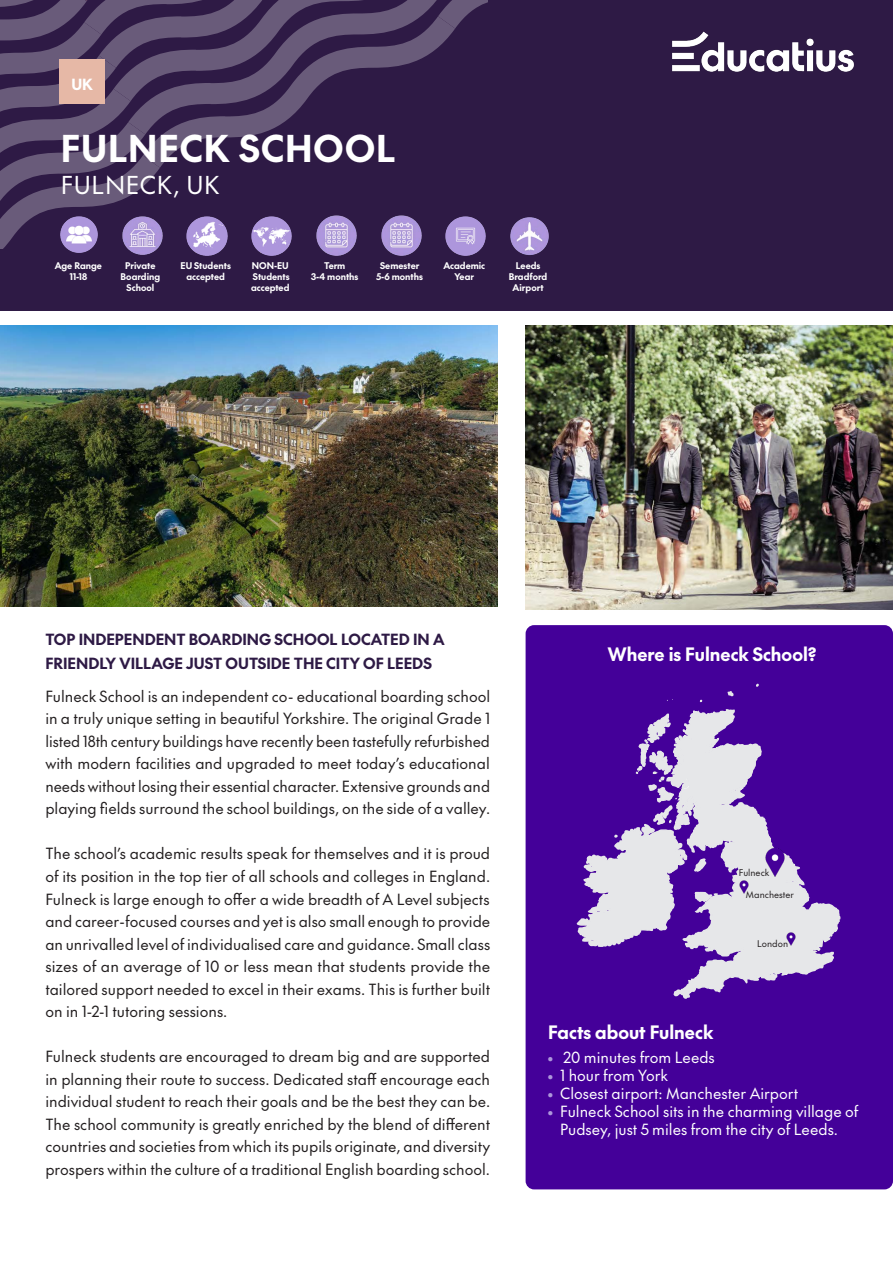
<style>
.page{position:relative;width:893px;height:1263px;background:#fff}
.page>*{position:absolute;margin:0;border:0;box-sizing:border-box;transform-origin:0 0}
.t1{font:700 36px "The Future";letter-spacing:.025em;color:#fff}
.t2{font:24px "The Future";letter-spacing:.025em;color:#fff}
.t3{font:700 18px "The Future";color:#fff}
.t4{font:15px/22.5px "The Future";color:#231f20;text-align:justify}
.t5{font:15px/18px "The Future";color:#fff;text-align:center}
.Small_title_2{font:700 15px/24px "The Future";color:#2e1a45}
.t6{font:700 15px "The Future";color:#fff}
.t7{font:700 9px/10.8px "The Future";color:#fff;text-align:center}
.t8{font:9px "The Future";color:#231f20}
.s1{font-family:"Calibri";font-weight:700;font-size:12px;color:#ad97db}
</style>
<div class="page">
<div style="left:0;top:0;width:893px;height:310px;background:#2e1a45"></div>
<svg style="left:0;top:0;width:487px;height:248px"></svg>
<img style="left:672px;top:31px;width:182px;height:41px">
<div style="left:526px;top:625px;width:367px;height:564px;background:#409;border-radius:9px"></div>
<svg style="left:673px;top:709px;width:168px;height:290px"></svg>
<svg style="left:759px;top:955px;width:19px;height:26px"></svg>
<svg style="left:576px;top:713px;width:137px;height:235px"></svg>
<svg style="left:727px;top:691px;width:7px;height:6px"></svg>
<img style="left:760px;top:845px;width:32px;height:32px">
<img style="left:0;top:325px;width:497px;height:281px">
<img style="left:526px;top:325px;width:367px;height:284px">
<img style="left:785px;top:932px;width:13px;height:15px">
<img style="left:738px;top:879px;width:13px;height:15px">
<img style="left:60px;top:216px;width:39px;height:37px">
<img style="left:121px;top:215px;width:42px;height:40px">
<img style="left:186px;top:215px;width:42px;height:41px">
<img style="left:251px;top:215px;width:42px;height:41px">
<img style="left:445px;top:215px;width:42px;height:41px">
<img style="left:510px;top:217px;width:39px;height:38px">
<img style="left:315px;top:215px;width:42px;height:41px">
<img style="left:380px;top:215px;width:42px;height:41px">
<div style="left:60px;top:60px;width:45px;height:44px;background:#e6b8a6"></div>
<p class="t6" style="left:72px;top:74px;width:23px">UK</p>
<p class="t1" style="left:61px;top:123px;width:336px">FULNECK SCHOOL</p>
<p class="t2" style="left:61px;top:168px;width:160px">FULNECK, UK</p>
<p class="t7" style="left:55px;top:260px;width:49px">Age Range</p>
<p class="t7" style="left:70px;top:271px;width:19px">11-18</p>
<p class="t7" style="left:121px;top:260px;width:41px">Private<br>Boarding</p>
<p class="t7" style="left:127px;top:282px;width:29px">School</p>
<p class="t7" style="left:181px;top:260px;width:52px">EU Students</p>
<p class="t7" style="left:186px;top:271px;width:40px">accepted</p>
<p class="t7" style="left:252px;top:260px;width:39px">NON-EU</p>
<p class="t7" style="left:253px;top:271px;width:38px">Students</p>
<p class="t7" style="left:251px;top:282px;width:40px">accepted</p>
<p class="t7" style="left:324px;top:260px;width:23px">Term</p>
<p class="t7" style="left:311px;top:271px;width:49px">3-4 months</p>
<p class="t7" style="left:380px;top:260px;width:41px">Semester</p>
<p class="t7" style="left:376px;top:271px;width:48px">5-6 months</p>
<p class="t7" style="left:443px;top:260px;width:43px">Academic</p>
<p class="t7" style="left:454px;top:271px;width:21px">Year</p>
<p class="t7" style="left:516px;top:260px;width:26px">Leeds</p>
<p class="t7" style="left:509px;top:271px;width:40px">Bradford<br>Airport</p>
<p class="Small_title_2" style="left:45px;top:626px;width:401px">TOP INDEPENDENT BOARDING SCHOOL LOCATED IN A<br>FRIENDLY VILLAGE JUST OUTSIDE THE CITY OF LEEDS</p>
<p class="t4" style="left:45px;top:685px;width:446px">Fulneck School is an independent co- educational boarding school in a truly unique setting in beautiful Yorkshire. The original Grade 1 listed 18th century buildings have recently been tastefully refurbished with modern facilities and upgraded to meet today’s educational needs without losing their essential character. Extensive grounds and playing fields surround the school buildings, on the side of a valley.</p>
<p class="t4" style="left:45px;top:842px;width:446px">The school’s academic results speak for themselves and it is proud of its position in the top tier of all schools and colleges in England.<br>Fulneck is large enough to offer a wide breadth of A Level subjects</p>
<p class="t4" style="left:45px;top:910px;width:446px">and career-focused courses and yet is also small enough to provide an unrivalled level of individualised care and guidance. Small class sizes of an average of 10 or less mean that students provide the tailored support needed to excel in their exams. This is further built on in 1-2-1 tutoring sessions.</p>
<p class="t4" style="left:45px;top:1045px;width:446px">Fulneck students are encouraged to dream big and are supported in planning their route to success. Dedicated staff encourage each individual student to reach their goals and be the best they can be.<br>The school community is greatly enriched by the blend of different countries and societies from which its pupils originate, and diversity prospers within the culture of a traditional English boarding school.</p>
<p class="t3" style="left:608px;top:641px;width:210px">Where is Fulneck School?</p>
<p class="t8" style="left:739px;top:866px;width:32px">Fulneck</p>
<p class="t8" style="left:746px;top:889px;width:50px">Manchester</p>
<p class="t3" style="left:548px;top:1019px;width:166px">Facts about Fulneck</p>
<p class="t8" style="left:757px;top:937px;width:32px">London</p>
<p class="t5" style="left:547px;top:1048px;width:169px"><span class="s1">•</span> 20 minutes from Leeds</p>
<p class="t5" style="left:547px;top:1066px;width:122px"><span class="s1">•</span> 1 hour from York</p>
<p class="t5" style="left:547px;top:1084px;width:252px"><span class="s1">•</span> Closest airport: Manchester Airport</p>
<p class="t5" style="left:547px;top:1102px;width:312px"><span class="s1">•</span> Fulneck School sits in the charming village of<br>Pudsey, just 5 miles from the city of Leeds.</p>
</div>
